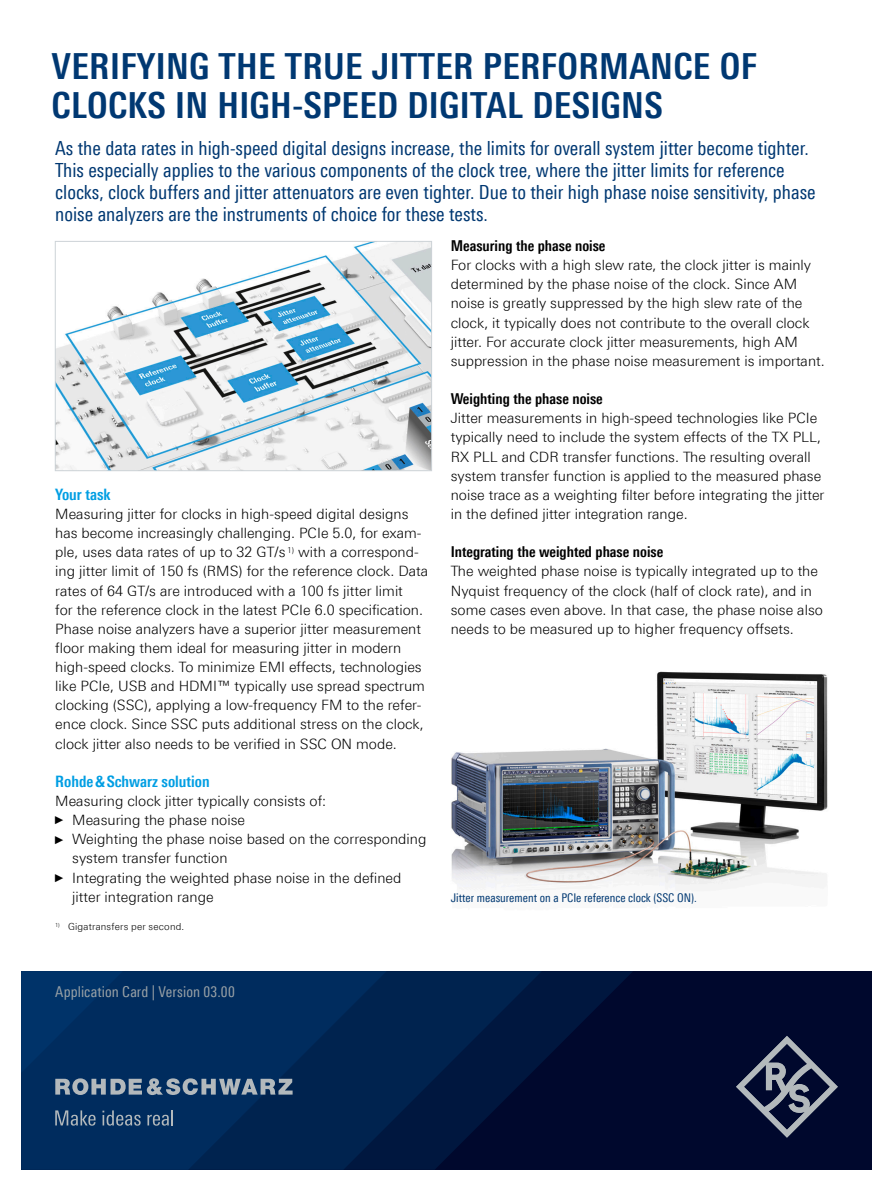
<style>
.page{position:relative;width:893px;height:1191px;background:#fff}
.page>*{position:absolute;margin:0;border:0;box-sizing:border-box;transform-origin:0 0}
.Seiten_Headline_24Pt{font:700 36px/39.6px "Linotype Univers 620 Cn";letter-spacing:.01em;color:#003872}
.Teaser{font:19.5px/22px "Linotype Univers 420 Cn";color:#003872}
.Absatzfett_cyan{font:700 15.75px "Linotype Univers 620 Cn";color:#009ee3}
.Absatzfett_schwarz{font:700 15px "Linotype Univers 620 Cn";color:#000}
.t1{font:15px "Linotype Univers 420 Cn";letter-spacing:.005em;color:#99a1a6}
.Haupttext_ohne_Absta{font:300 14.25px/19.2px "Linotype Univers 330";color:#000}
.Bildunterschrift{font:12px "Linotype Univers 420 Cn";color:#003872}
.Fussnote{font:300 9.75px "Linotype Univers 330";letter-spacing:.02em;color:#000}
.s1{font-family:"Arial Narrow";font-weight:400;font-size:11.4px}
</style>
<div class="page">
<img style="left:57px;top:243px;width:373px;height:226px">
<div style="left:55px;top:241px;width:377px;height:230px;border:1px solid #cdd3d7"></div>
<img style="left:451px;top:671px;width:377px;height:221px">
<div style="left:21px;top:971px;width:851px;height:198px;background:#00082d"></div>
<svg style="left:542px;top:971px;width:90px;height:91px;fill:#00133b"></svg>
<svg style="left:387px;top:971px;width:155px;height:198px"></svg>
<svg style="left:21px;top:971px;width:366px;height:198px;background:#002858"></svg>
<div style="left:21px;top:971px;width:102px;height:101px;background:#003064"></div>
<svg style="left:736px;top:1036px;width:102px;height:101px"></svg>
<svg style="left:55px;top:1078px;width:238px;height:17px;background:#627890"></svg>
<svg style="left:55px;top:1110px;width:41px;height:15px"></svg>
<svg style="left:102px;top:1110px;width:39px;height:15px"></svg>
<svg style="left:147px;top:1110px;width:26px;height:15px"></svg>
<p class="Seiten_Headline_24Pt" style="left:51px;top:46px;width:707px">VERIFYING THE TRUE JITTER PERFORMANCE OF<br>CLOCKS IN HIGH-SPEED DIGITAL DESIGNS</p>
<p class="Teaser" style="left:55px;top:137px;width:762px">As the data rates in high-speed digital designs increase, the limits for overall system jitter become tighter.<br>This especially applies to the various components of the clock tree, where the jitter limits for reference clocks, clock buffers and jitter attenuators are even tighter. Due to their high phase noise sensitivity, phase noise analyzers are the instruments of choice for these tests.</p>
<p class="Absatzfett_cyan" style="left:55px;top:485px;width:57px">Your task</p>
<p class="Haupttext_ohne_Absta" style="left:55px;top:504px;width:374px">Measuring jitter for clocks in high-speed digital designs has become increasingly challenging. PCIe 5.0, for exam&shy;ple, uses data rates of up to 32 GT/s <sup>1)</sup> with a correspond&shy;ing jitter limit of 150 fs (RMS) for the reference clock. Data rates of 64 GT/s are introduced with a 100 fs jitter limit<br>for the reference clock in the latest PCIe 6.0 specification.<br>Phase noise analyzers have a superior jitter measurement floor making them ideal for measuring jitter in modern high-speed clocks. To minimize EMI effects, technologies like PCIe, USB and HDMI™ typically use spread spectrum clocking (SSC), applying a low-frequency FM to the refer&shy;ence clock. Since SSC puts additional stress on the clock, clock jitter also needs to be verified in SSC ON mode.</p>
<p class="Absatzfett_cyan" style="left:55px;top:772px;width:156px">Rohde&amp;Schwarz solution</p>
<p class="Haupttext_ohne_Absta" style="left:55px;top:791px;width:272px">Measuring clock jitter typically consists of:</p>
<p class="Haupttext_ohne_Absta" style="left:55px;top:810px;width:191px"><span class="s1">►</span> Measuring the phase noise</p>
<p class="Haupttext_ohne_Absta" style="left:72px;top:829px;width:356px;text-indent:-17px"><span class="s1">►</span> Weighting the phase noise based on the corresponding system transfer function</p>
<p class="Haupttext_ohne_Absta" style="left:72px;top:867px;width:331px;text-indent:-17px"><span class="s1">►</span> Integrating the weighted phase noise in the defined jitter integration range</p>
<p class="Fussnote" style="left:55px;top:921px;width:131px"><sup>1)</sup> Gigatransfers per second.</p>
<p class="t1" style="left:55px;top:983px;width:181px">Application Card | Version 03.00</p>
<p class="Absatzfett_schwarz" style="left:451px;top:237px;width:156px">Measuring the phase noise</p>
<p class="Haupttext_ohne_Absta" style="left:451px;top:255px;width:376px">For clocks with a high slew rate, the clock jitter is mainly determined by the phase noise of the clock. Since AM noise is greatly suppressed by the high slew rate of the clock, it typically does not contribute to the overall clock jitter. For accurate clock jitter measurements, high AM suppression in the phase noise measurement is important.</p>
<p class="Absatzfett_schwarz" style="left:451px;top:390px;width:154px">Weighting the phase noise</p>
<p class="Haupttext_ohne_Absta" style="left:451px;top:408px;width:375px">Jitter measurements in high-speed technologies like PCIe typically need to include the system effects of the TX PLL, RX PLL and CDR transfer functions. The resulting overall system transfer function is applied to the measured phase noise trace as a weighting filter before integrating the jitter in the defined jitter integration range.</p>
<p class="Absatzfett_schwarz" style="left:451px;top:543px;width:214px">Integrating the weighted phase noise</p>
<p class="Haupttext_ohne_Absta" style="left:451px;top:561px;width:374px">The weighted phase noise is typically integrated up to the Nyquist frequency of the clock (half of clock rate), and in some cases even above. In that case, the phase noise also needs to be measured up to higher frequency offsets.</p>
<p class="Bildunterschrift" style="left:451px;top:890px;width:248px">Jitter measurement on a PCIe reference clock (SSC ON).</p>
</div>
